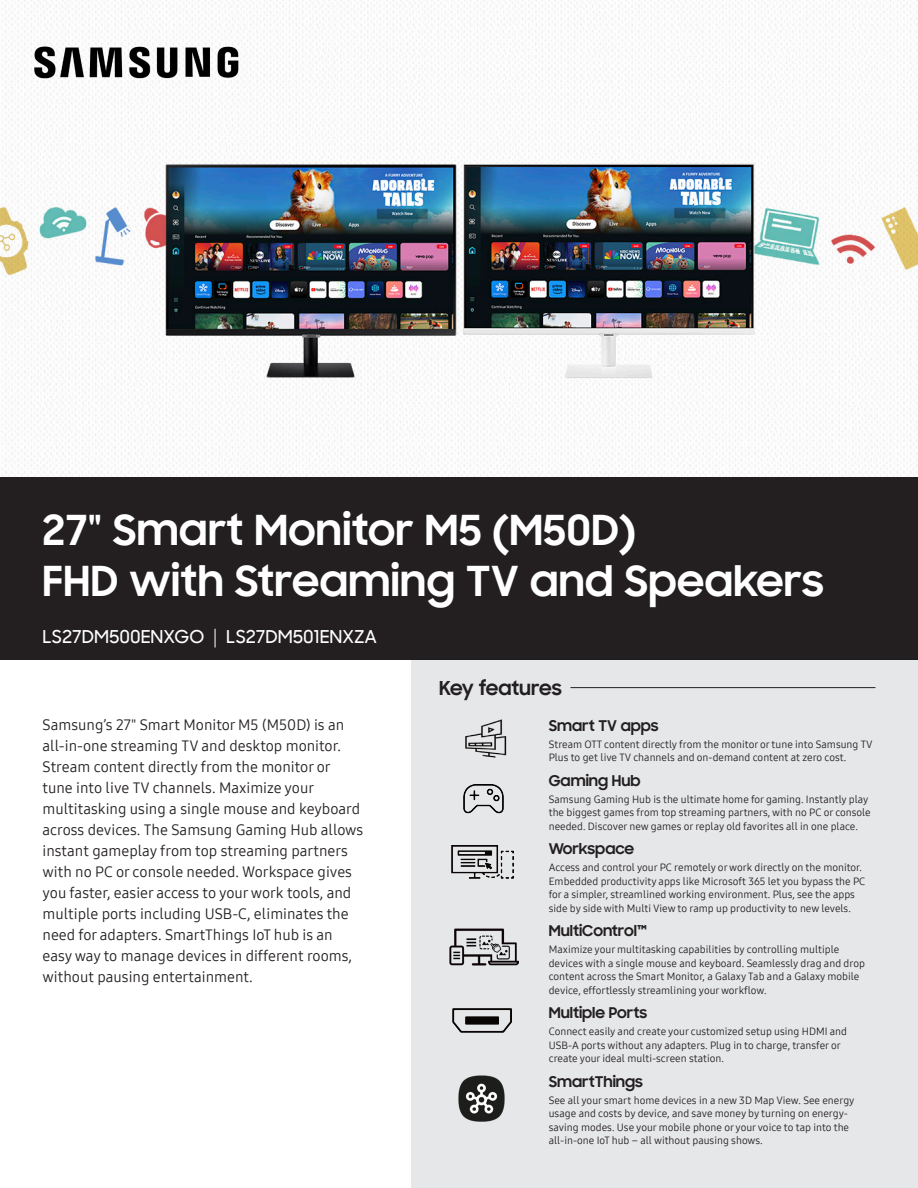
<style>
.page{position:relative;width:918px;height:1188px;background:#fff}
.page>*{position:absolute;margin:0;border:0;box-sizing:border-box;transform-origin:0 0}
.MODEL{font:700 42px "Samsung Sharp Sans";letter-spacing:.01em;color:#fff}
.t1{font:700 19.5px "Samsung Sharp Sans";color:#231f20}
.MODEL_CODE{font:500 18px "Samsung Sharp Sans";color:#fff}
.TEXT{font:15px/21px "Samsung One 400";color:#231f20}
.KEY_FEATURES_HEADLINE{font:700 15px "Samsung Sharp Sans";color:#231f20}
.KEY_FEATURES_TEXT{font:10.5px/13.5px "Samsung One 400";color:#231f20}
.s1{font-family:"Samsung One 400 C";font-weight:400}
</style>
<div class="page">
<img style="left:0;top:0;width:918px;height:477px">
<div style="left:411px;top:660px;width:507px;height:528px;background:#e6e7e9"></div>
<div style="left:0;top:477px;width:918px;height:183px;background:#231f20"></div>
<hr style="left:570px;top:687px;width:305px;height:1px;background:#231f20">
<img style="left:19px;top:31px;width:235px;height:63px">
<img style="left:449px;top:928px;width:69px;height:38px">
<img style="left:463px;top:784px;width:41px;height:30px">
<img style="left:465px;top:719px;width:42px;height:39px">
<img style="left:451px;top:845px;width:63px;height:34px">
<img style="left:458px;top:1075px;width:47px;height:47px">
<img style="left:453px;top:1009px;width:59px;height:24px">
<p class="MODEL" style="left:43px;top:499px;width:594px">27" Smart Monitor M5 (M50D)</p>
<p class="MODEL" style="left:43px;top:550px;width:783px">FHD with Streaming TV and Speakers</p>
<p class="MODEL_CODE" style="left:43px;top:624px;width:336px">LS27DM500ENXGO <span class="s1">|</span> LS27DM501ENXZA</p>
<p class="TEXT" style="left:43px;top:714px;width:322px">Samsung’s 27" Smart Monitor M5 (M50D) is an all-in-one streaming TV and desktop monitor.<br>Stream content directly from the monitor or tune into live TV channels. Maximize your multitasking using a single mouse and keyboard across devices. The Samsung Gaming Hub allows instant gameplay from top streaming partners with no PC or console needed. Workspace gives you faster, easier access to your work tools, and multiple ports including USB-C, eliminates the need for adapters. SmartThings IoT hub is an easy way to manage devices in different rooms, without pausing entertainment.</p>
<p class="t1" style="left:439px;top:674px;width:124px">Key features</p>
<p class="KEY_FEATURES_HEADLINE" style="left:549px;top:714px;width:111px">Smart TV apps</p>
<p class="KEY_FEATURES_TEXT" style="left:549px;top:737px;width:325px">Stream OTT content directly from the monitor or tune into Samsung TV<br>Plus to get live TV channels and on-demand content at zero cost.</p>
<p class="KEY_FEATURES_HEADLINE" style="left:549px;top:769px;width:93px">Gaming Hub</p>
<p class="KEY_FEATURES_TEXT" style="left:549px;top:792px;width:324px">Samsung Gaming Hub is the ultimate home for gaming. Instantly play the biggest games from top streaming partners, with no PC or console needed. Discover new games or replay old favorites all in one place.</p>
<p class="KEY_FEATURES_HEADLINE" style="left:549px;top:838px;width:87px">Workspace</p>
<p class="KEY_FEATURES_TEXT" style="left:549px;top:860px;width:318px">Access and control your PC remotely or work directly on the monitor.<br>Embedded productivity apps like Microsoft 365 let you bypass the PC for a simpler, streamlined working environment. Plus, see the apps side by side with Multi View to ramp up productivity to new levels.</p>
<p class="KEY_FEATURES_HEADLINE" style="left:549px;top:920px;width:99px">MultiControl™</p>
<p class="KEY_FEATURES_TEXT" style="left:549px;top:942px;width:318px">Maximize your multitasking capabilities by controlling multiple devices with a single mouse and keyboard. Seamlessly drag and drop content across the Smart Monitor, a Galaxy Tab and a Galaxy mobile device, effortlessly streamlining your workflow.</p>
<p class="KEY_FEATURES_HEADLINE" style="left:549px;top:1002px;width:100px">Multiple Ports</p>
<p class="KEY_FEATURES_TEXT" style="left:549px;top:1024px;width:300px">Connect easily and create your customized setup using HDMI and<br>USB-A ports without any adapters. Plug in to charge, transfer or create your ideal multi-screen station.</p>
<p class="KEY_FEATURES_HEADLINE" style="left:549px;top:1070px;width:96px">SmartThings</p>
<p class="KEY_FEATURES_TEXT" style="left:549px;top:1093px;width:307px">See all your smart home devices in a new 3D Map View. See energy usage and costs by device, and save money by turning on energy&shy;saving modes. Use your mobile phone or your voice to tap into the all-in-one IoT hub – all without pausing shows.</p>
</div>
